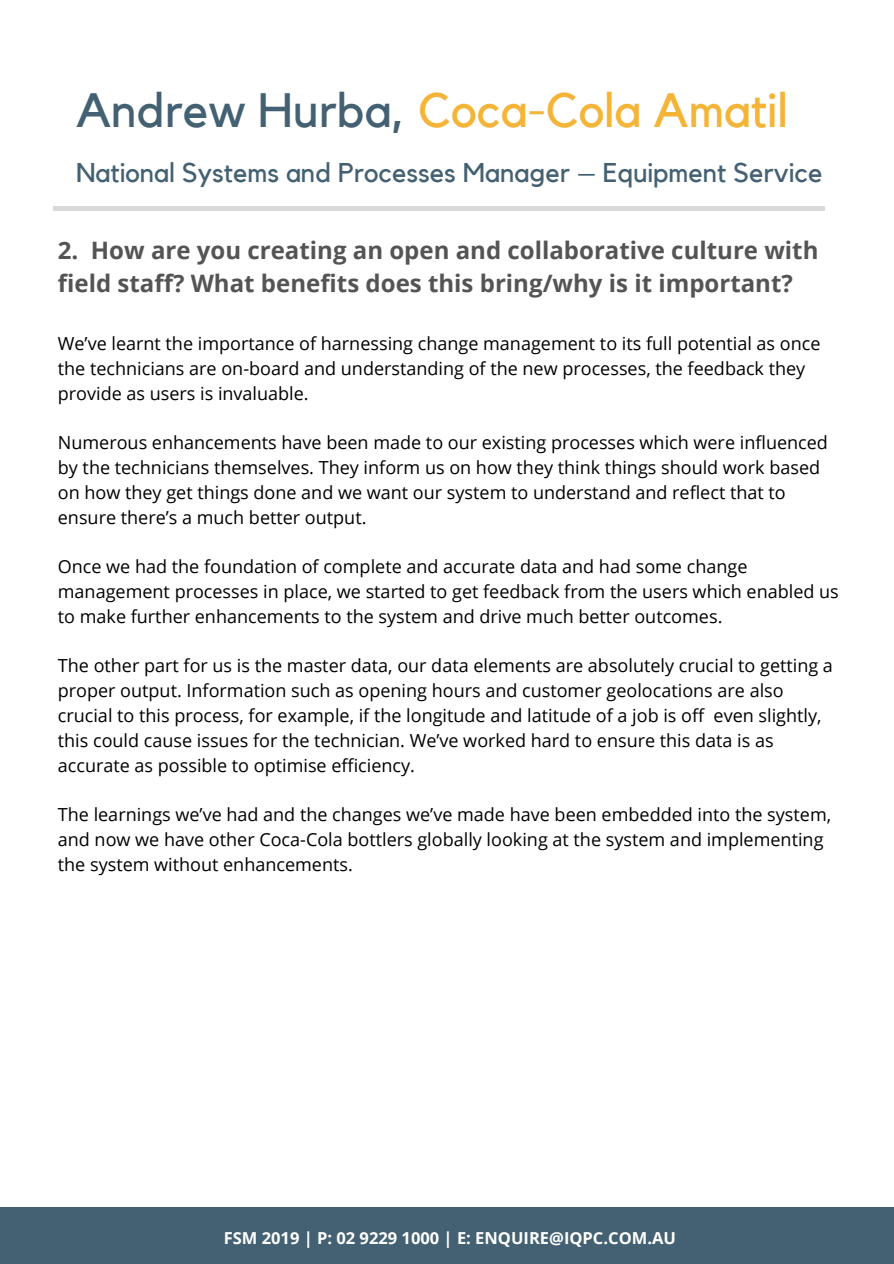
<style>
.page{position:relative;width:894px;height:1264px;background:#fff}
.page>*{position:absolute;margin:0;border:0;box-sizing:border-box;transform-origin:0 0}
.t1{font:48px "Kollektif";color:#f4b438}
.t2{font:27px "Kollektif";color:#436172}
.t3{font:700 24px/32.7px "Open Sans";color:#545454}
.t4{font:18px/24.8px "Open Sans";color:#000}
.t5{font:700 16.5px "Open Sans";color:#fff}
.s1{color:#436172}
</style>
<div class="page">
<hr style="left:53px;top:207px;width:772px;height:3px;background:#d9d9d9">
<div style="left:0;top:1207px;width:893px;height:56px;background:#436172"></div>
<h1 class="t1" style="left:76px;top:88px;width:712px"><span class="s1">Andrew Hurba,</span> Coca-Cola Amatil</h1>
<h2 class="t2" style="left:76px;top:160px;width:747px">National Systems and Processes Manager – Equipment Service</h2>
<h3 class="t3" style="left:58px;top:234px;width:762px">2. How are you creating an open and collaborative culture with field staff? What benefits does this bring/why is it important?</h3>
<p class="t4" style="left:58px;top:331px;width:764px">We’ve learnt the importance of harnessing change management to its full potential as once the technicians are on-board and understanding of the new processes, the feedback they provide as users is invaluable.</p>
<p class="t4" style="left:58px;top:430px;width:771px">Numerous enhancements have been made to our existing processes which were influenced by the technicians themselves. They inform us on how they think things should work based on how they get things done and we want our system to understand and reflect that to ensure there’s a much better output.</p>
<p class="t4" style="left:58px;top:554px;width:782px">Once we had the foundation of complete and accurate data and had some change management processes in place, we started to get feedback from the users which enabled us to make further enhancements to the system and drive much better outcomes.</p>
<p class="t4" style="left:58px;top:653px;width:776px">The other part for us is the master data, our data elements are absolutely crucial to getting a proper output. Information such as opening hours and customer geolocations are also crucial to this process, for example, if the longitude and latitude of a job is off even slightly, this could cause issues for the technician. We’ve worked hard to ensure this data is as accurate as possible to optimise efficiency.</p>
<p class="t4" style="left:58px;top:801px;width:774px">The learnings we’ve had and the changes we’ve made have been embedded into the system, and now we have other Coca-Cola bottlers globally looking at the system and implementing the system without enhancements.</p>
<p class="t5" style="left:224px;top:1226px;width:453px">FSM 2019 | P: 02 9229 1000 | E: ENQUIRE@IQPC.COM.AU</p>
</div>
